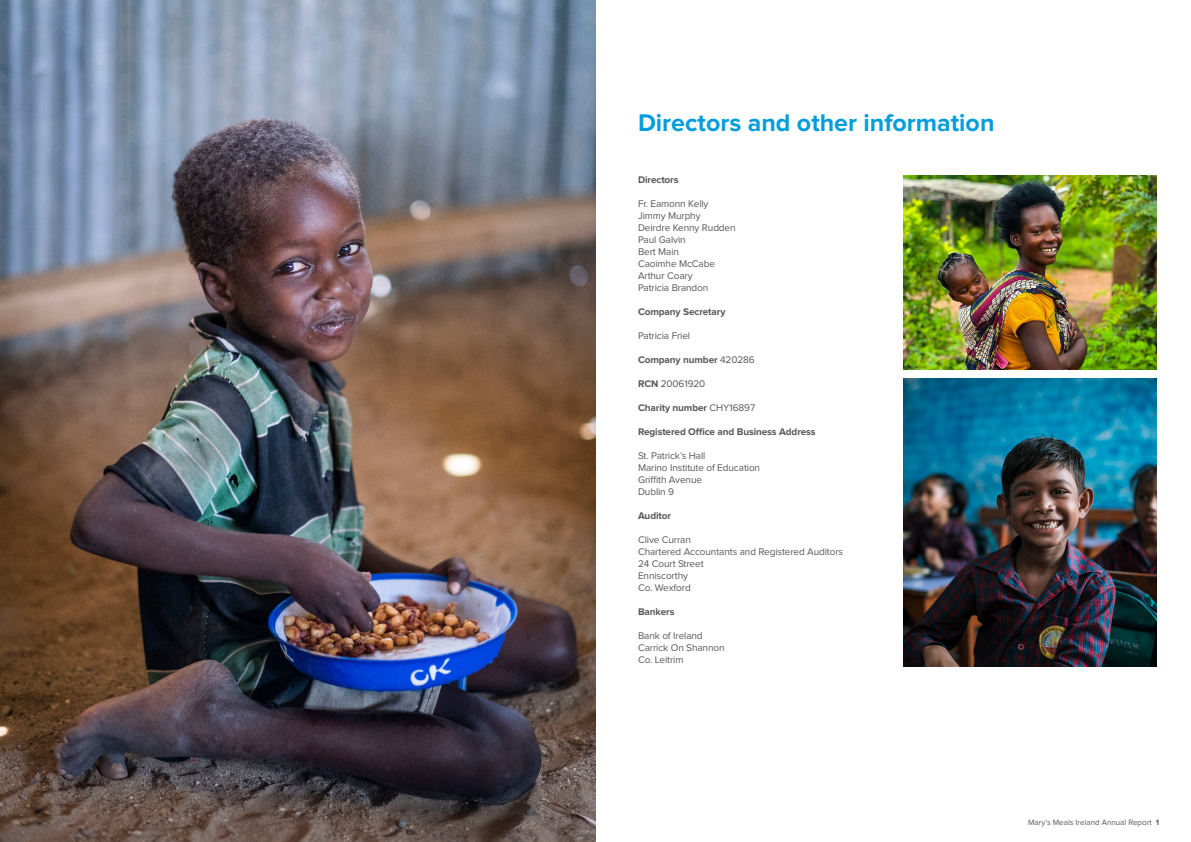
<style>
.page{position:relative;width:1191px;height:842px;background:#fff}
.page>*{position:absolute;margin:0;border:0;box-sizing:border-box;transform-origin:0 0}
.t1{font:700 25px "Proxima Nova";color:#069ddc}
.t2{font:10px "Proxima Nova";letter-spacing:-.01em;color:#57585a}
.t3{font:700 10px "Proxima Nova";letter-spacing:-.01em;color:#57585a}
.t4{font:8px "Proxima Nova";color:#57585a}
.s1{font-weight:400}
.s2{font-weight:700}
</style>
<div class="page">
<img style="left:903px;top:175px;width:254px;height:195px">
<img style="left:903px;top:378px;width:254px;height:289px">
<img style="left:0;top:0;width:595px;height:842px">
<p class="t1" style="left:638px;top:111px;width:358px">Directors and other information</p>
<p class="t3" style="left:638px;top:175px;width:42px">Directors</p>
<p class="t2" style="left:638px;top:199px;width:72px">Fr. Eamonn Kelly</p>
<p class="t2" style="left:638px;top:211px;width:64px">Jimmy Murphy</p>
<p class="t2" style="left:638px;top:223px;width:99px">Deirdre Kenny Rudden</p>
<p class="t2" style="left:638px;top:235px;width:49px">Paul Galvin</p>
<p class="t2" style="left:638px;top:247px;width:43px">Bert Main</p>
<p class="t2" style="left:638px;top:259px;width:78px">Caoimhe McCabe</p>
<p class="t2" style="left:638px;top:271px;width:56px">Arthur Coary</p>
<p class="t2" style="left:638px;top:283px;width:72px">Patricia Brandon</p>
<p class="t3" style="left:638px;top:307px;width:89px">Company Secretary</p>
<p class="t2" style="left:638px;top:331px;width:54px">Patricia Friel</p>
<p class="t3" style="left:638px;top:355px;width:118px">Company number <span class="s1">420286</span></p>
<p class="t2" style="left:638px;top:379px;width:69px"><span class="s2">RCN</span> 20061920</p>
<p class="t3" style="left:638px;top:403px;width:119px">Charity number <span class="s1">CHY16897</span></p>
<p class="t3" style="left:638px;top:427px;width:179px">Registered Office and Business Address</p>
<p class="t2" style="left:638px;top:451px;width:69px">St. Patrick’s Hall</p>
<p class="t2" style="left:638px;top:463px;width:124px">Marino Institute of Education</p>
<p class="t2" style="left:638px;top:475px;width:66px">Griffith Avenue</p>
<p class="t2" style="left:638px;top:487px;width:38px">Dublin 9</p>
<p class="t3" style="left:638px;top:511px;width:35px">Auditor</p>
<p class="t2" style="left:638px;top:535px;width:54px">Clive Curran</p>
<p class="t2" style="left:638px;top:547px;width:207px">Chartered Accountants and Registered Auditors</p>
<p class="t2" style="left:638px;top:559px;width:67px">24 Court Street</p>
<p class="t2" style="left:638px;top:571px;width:51px">Enniscorthy</p>
<p class="t2" style="left:638px;top:583px;width:54px">Co. Wexford</p>
<p class="t3" style="left:638px;top:607px;width:38px">Bankers</p>
<p class="t2" style="left:638px;top:631px;width:66px">Bank of Ireland</p>
<p class="t2" style="left:638px;top:643px;width:88px">Carrick On Shannon</p>
<p class="t2" style="left:638px;top:655px;width:47px">Co. Leitrim</p>
<p class="t4" style="left:1028px;top:819px;width:132px">Mary’s Meals Ireland Annual Report <span class="s2">1</span></p>
</div>
